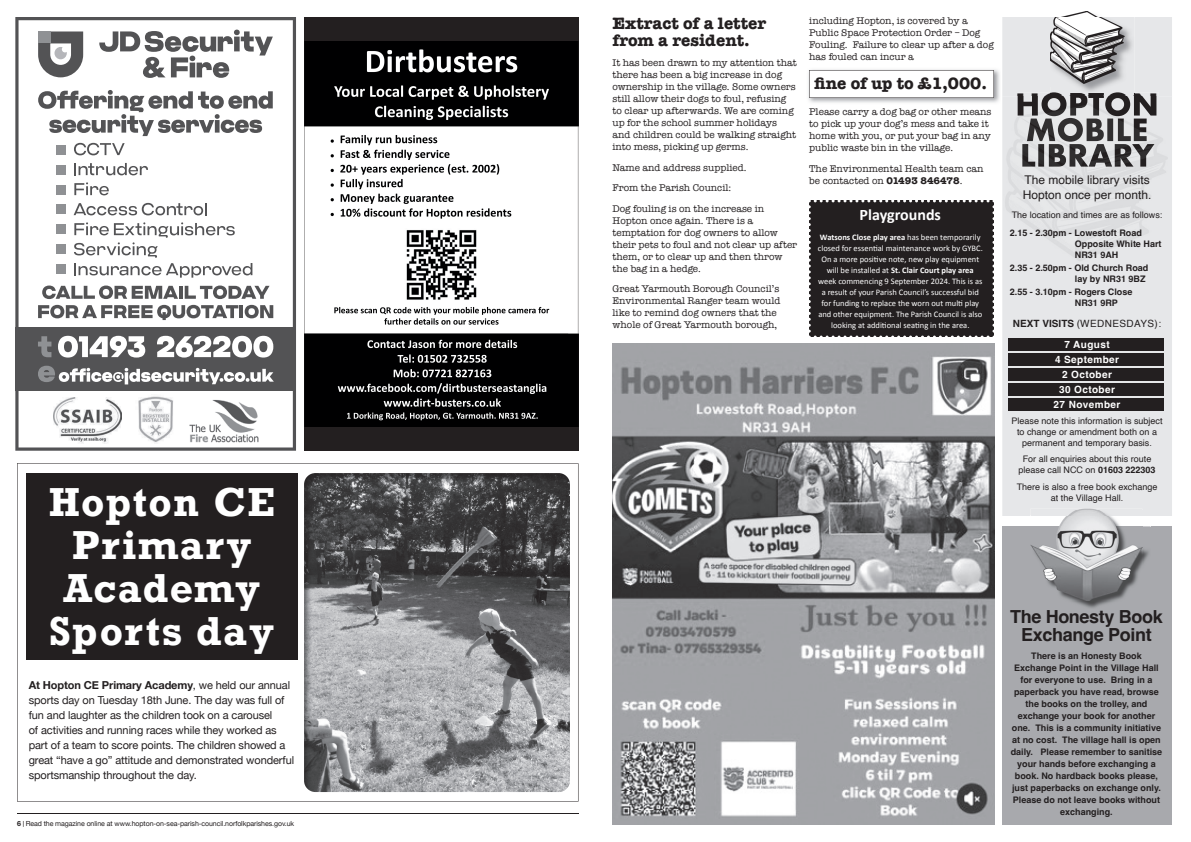
<style>
.page{position:relative;width:1191px;height:842px;background:#fff}
.page>*{position:absolute;margin:0;border:0;box-sizing:border-box;transform-origin:0 0}
.t1{font:700 38px/43px "Rockwell";letter-spacing:.04em;color:#fff;text-align:center}
.t2{font:700 29.9px "Futura";color:#231f20}
.t3{font:700 18px/18px "Helvetica";letter-spacing:-.02em;color:#231f20;text-align:center}
.t4{font:700 17px/17px "American Typewriter";color:#231f20}
.t5{font:700 16px "Calibri";color:#fff}
.t6{font:12px/15px "Helvetica";color:#231f20}
.t7{font:11px/15px "Helvetica Neue";letter-spacing:-.01em;color:#231f20}
.t8{font:10px/12px "American Typewriter";color:#231f20}
.t9{font:700 10px/15px "Helvetica";letter-spacing:.04em;color:#fff;text-align:center}
.t10{font:10px/20.7px "Helvetica";letter-spacing:.04em;color:#231f20;text-align:center}
.t11{font:700 9px/12px "Helvetica";color:#231f20}
.t12{font:9px/10.8px "Helvetica";color:#231f20;text-align:center}
.t13{font:8.5px/11px "Calibri";color:#fff;text-align:center}
.t14{font:7px "Helvetica Neue";letter-spacing:-.01em;color:#231f20}
.s1{font-weight:700}
.s2{font-family:"Roboto Condensed";font-weight:700}
.s3{font-weight:700;color:#fff}
</style>
<div class="page">
<img style="left:808px;top:69px;width:192px;height:34px">
<svg style="left:809px;top:70px;width:185px;height:28px"></svg>
<hr style="left:17px;top:814px;width:561px;height:1px;background:#231f20">
<div style="left:1002px;top:526px;width:169px;height:299px;background:#a8a9ad"></div>
<div style="left:1002px;top:17px;width:170px;height:499px;background:#e6e7e9"></div>
<svg style="left:1017px;top:92px;width:141px;height:4px"></svg>
<img style="left:1002px;top:96px;width:170px;height:171px">
<img style="left:1017px;top:96px;width:141px;height:20px">
<img style="left:1027px;top:118px;width:121px;height:24px">
<img style="left:1022px;top:144px;width:132px;height:23px">
<img style="left:1050px;top:17px;width:84px;height:75px">
<img style="left:1050px;top:92px;width:84px;height:2px">
<img style="left:1048px;top:17px;width:2px;height:70px">
<img style="left:1050px;top:12px;width:76px;height:75px">
<div style="left:1008px;top:338px;width:156px;height:13px;background:#231f20"></div>
<div style="left:1008px;top:354px;width:156px;height:12px;background:#231f20"></div>
<div style="left:1008px;top:368px;width:156px;height:13px;background:#231f20"></div>
<div style="left:1008px;top:384px;width:156px;height:12px;background:#231f20"></div>
<div style="left:1008px;top:399px;width:156px;height:12px;background:#231f20"></div>
<img style="left:1072px;top:526px;width:78px;height:82px">
<svg style="left:1142px;top:510px;width:8px;height:6px"></svg>
<img style="left:1030px;top:509px;width:112px;height:7px">
<img style="left:1032px;top:510px;width:110px;height:91px">
<svg style="left:17px;top:463px;width:561px;height:338px"></svg>
<svg style="left:15px;top:17px;width:281px;height:434px"></svg>
<svg style="left:38px;top:336px;width:13px;height:21px"></svg>
<svg style="left:58px;top:336px;width:87px;height:22px"></svg>
<svg style="left:157px;top:336px;width:116px;height:22px"></svg>
<svg style="left:38px;top:366px;width:236px;height:18px"></svg>
<svg style="left:38px;top:90px;width:235px;height:46px"></svg>
<svg style="left:42px;top:286px;width:136px;height:13px"></svg>
<hr style="left:179px;top:286px;width:4px;height:13px;background:#535355">
<svg style="left:185px;top:286px;width:84px;height:13px"></svg>
<svg style="left:38px;top:305px;width:200px;height:15px"></svg>
<hr style="left:239px;top:305px;width:4px;height:13px;background:#535355">
<svg style="left:245px;top:305px;width:28px;height:13px"></svg>
<svg style="left:38px;top:31px;width:45px;height:46px"></svg>
<svg style="left:99px;top:30px;width:174px;height:48px"></svg>
<svg style="left:74px;top:143px;width:51px;height:12px"></svg>
<svg style="left:74px;top:163px;width:74px;height:12px"></svg>
<svg style="left:74px;top:182px;width:35px;height:13px"></svg>
<svg style="left:74px;top:203px;width:133px;height:12px"></svg>
<svg style="left:74px;top:222px;width:178px;height:56px"></svg>
<div style="left:56px;top:145px;width:10px;height:10px;background:#8f9194"></div>
<div style="left:56px;top:165px;width:10px;height:9px;background:#8f9194"></div>
<div style="left:56px;top:185px;width:10px;height:9px;background:#8f9194"></div>
<div style="left:56px;top:205px;width:10px;height:9px;background:#8f9194"></div>
<div style="left:56px;top:224px;width:10px;height:10px;background:#8f9194"></div>
<div style="left:56px;top:244px;width:10px;height:10px;background:#8f9194"></div>
<div style="left:56px;top:264px;width:10px;height:10px;background:#8f9194"></div>
<div style="left:26px;top:473px;width:272px;height:187px;background:#231f20"></div>
<svg style="left:304px;top:41px;width:274px;height:386px"></svg>
<div style="left:304px;top:17px;width:274px;height:24px;background:#231f20"></div>
<div style="left:304px;top:427px;width:274px;height:24px;background:#231f20"></div>
<img style="left:612px;top:344px;width:382px;height:481px">
<img style="left:304px;top:473px;width:266px;height:319px">
<div style="left:809px;top:200px;width:185px;height:137px;background:#231f20"></div>
<h1 class="t1" style="left:49px;top:480px;width:228px">Hopton CE<br>Primary<br>Academy<br>Sports day</h1>
<p class="t7" style="left:29px;top:678px;width:267px"><span class="s1">At Hopton CE Primary Academy</span>, we held our annual sports day on Tuesday 18th June. The day was full of fun and laughter as the children took on a carousel<br>of activities and running races while they worked as part of a team to score points. The children showed a great “have a go” attitude and demonstrated wonderful sportsmanship throughout the day.</p>
<p class="t14" style="left:17px;top:818px;width:279px"><span class="s1">6</span> <span class="s2">|</span> Read the magazine online at www.hopton-on-sea-parish-council.norfolkparishes.gov.uk</p>
<h3 class="t4" style="left:612px;top:14px;width:155px">Extract of a letter from a resident.</h3>
<p class="t8" style="left:612px;top:56px;width:186px">It has been drawn to my attention that there has been a big increase in dog ownership in the village. Some owners still allow their dogs to foul, refusing to clear up afterwards. We are coming up for the school summer holidays and children could be walking straight into mess, picking up germs.</p>
<p class="t8" style="left:612px;top:157px;width:153px;line-height:20.5px">Name and address supplied.<br>From the Parish Council:<br>Dog fouling is on the increase in</p>
<p class="t8" style="left:612px;top:214px;width:186px">Hopton once again. There is a temptation for dog owners to allow their pets to foul and not clear up after them, or to clear up and then throw the bag in a hedge.</p>
<p class="t8" style="left:612px;top:282px;width:170px">Great Yarmouth Borough Council’s Environmental Ranger team would like to remind dog owners that the whole of Great Yarmouth borough,</p>
<p class="t8" style="left:809px;top:14px;width:186px">including Hopton, is covered by a<br>Public Space Protection Order – Dog<br>Fouling. Failure to clear up after a dog has fouled can incur a</p>
<h3 class="t4" style="left:814px;top:74px;width:174px">fine of up to £1,000.</h3>
<p class="t8" style="left:809px;top:105px;width:184px">Please carry a dog bag or other means to pick up your dog’s mess and take it home with you, or put your bag in any public waste bin in the village.</p>
<p class="t8" style="left:809px;top:162px;width:176px">The Environmental Health team can be contacted on <span class="s1">01493 846478</span>.</p>
<h3 class="t5" style="left:859px;top:204px;width:83px">Playgrounds</h3>
<p class="t13" style="left:817px;top:231px;width:166px"><span class="s1">Watsons Close play area</span> has been temporarily closed for essential maintenance work by GYBC.<br>On a more positive note, new play equipment will be installed at <span class="s1">St. Clair Court play area </span>week commencing 9 September 2024. This is as a result of your Parish Council’s successful bid for funding to replace the worn out multi play and other equipment. The Parish Council is also looking at additional seating in the area.</p>
<h2 class="t2" style="left:1015px;top:83px;width:145px">HOPTON</h2>
<p class="t6" style="left:1022px;top:173px;width:130px">The mobile library visits<br>Hopton once per month.</p>
<p class="t12" style="left:1011px;top:209px;width:152px">The location and times are as follows:</p>
<p class="t11" style="left:1075px;top:229px;width:88px;line-height:11px;text-indent:-65px">2.15 - 2.30pm - Lowestoft Road<br>Opposite White Hart<br>NR31 9AH</p>
<p class="t11" style="left:1075px;top:264px;width:75px;line-height:11px;text-indent:-65px">2.35 - 2.50pm - Old Church Road lay by NR31 9BZ</p>
<p class="t11" style="left:1075px;top:288px;width:59px;line-height:11px;text-indent:-65px">2.55 - 3.10pm - Rogers Close<br>NR31 9RP</p>
<p class="t10" style="left:1013px;top:314px;width:150px"><span class="s1">NEXT VISITS</span> (WEDNESDAYS):<br><span class="s3">7 August</span></p>
<p class="t9" style="left:1053px;top:353px;width:68px">4 September<br>2 October<br>30 October<br>27 November</p>
<p class="t12" style="left:1011px;top:416px;width:153px">Please note this information is subject to change or amendment both on a permanent and temporary basis.</p>
<p class="t12" style="left:1018px;top:454px;width:139px">For all enquiries about this route please call NCC on <span class="s1">01603 222303</span></p>
<p class="t12" style="left:1016px;top:481px;width:142px">There is also a free book exchange at the Village Hall.</p>
<h3 class="t3" style="left:1010px;top:609px;width:154px">The Honesty Book<br>Exchange Point</h3>
<p class="t11" style="left:1010px;top:650px;width:153px;text-align:center">There is an Honesty Book<br>Exchange Point in the Village Hall for everyone to use. Bring in a paperback you have read, browse the books on the trolley, and exchange your book for another one. This is a community initiative at no cost. The village hall is open daily. Please remember to sanitise your hands before exchanging a book. No hardback books please, just paperbacks on exchange only.<br>Please do not leave books without exchanging.</p>
</div>
